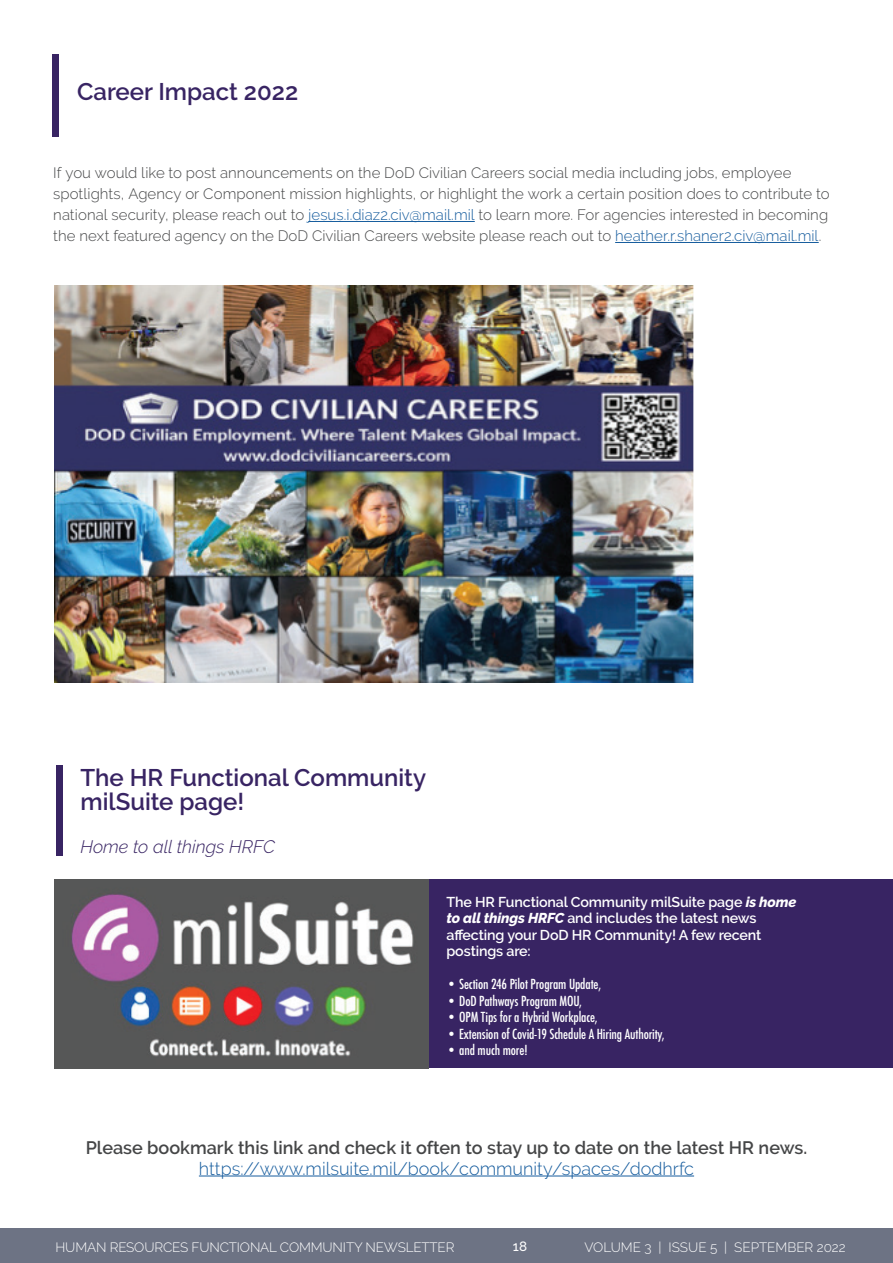
<style>
.page{position:relative;width:893px;height:1263px;background:#fff}
.page>*{position:absolute;margin:0;border:0;box-sizing:border-box;transform-origin:0 0}
.t1{font:600 24px/24px "Raleway";color:#382463}
.t2{font:600 18px "Raleway";color:#454647}
.t3{font:300 18px "Raleway";color:#175d9e}
.t4{font:italic 300 18px "Raleway";color:#382463}
.t5{font:300 15px/21px "Raleway";letter-spacing:.005em;color:#454647}
.t6{font:600 14.25px/16.5px "Raleway";letter-spacing:-.01em;color:#fff}
.t7{font:500 condensed 13.5px "Futura";letter-spacing:-.01em;color:#fff}
.t8{font:300 13.5px "Raleway";letter-spacing:-.01em;color:#fff}
.t9{font:500 13.5px "Raleway";color:#fff}
.s1{color:#175d9e}
.s2{font-weight:800;font-style:italic}
</style>
<div class="page">
<div style="left:0;top:1228px;width:893px;height:35px;background:#6d7384"></div>
<div style="left:53px;top:54px;width:6px;height:82px;background:#382463"></div>
<img style="left:54px;top:286px;width:640px;height:397px">
<hr style="left:308px;top:221px;width:167px;height:1px;background:#175d9e">
<hr style="left:615px;top:242px;width:204px;height:1px;background:#175d9e">
<div style="left:56px;top:765px;width:6px;height:90px;background:#382463"></div>
<div style="left:428px;top:879px;width:465px;height:189px;background:#382463"></div>
<img style="left:54px;top:879px;width:374px;height:189px">
<hr style="left:199px;top:1175px;width:495px;height:1px;background:#175d9e">
<h1 class="t1" style="left:77px;top:80px;width:222px">Career Impact 2022</h1>
<p class="t5" style="left:53px;top:162px;width:778px">If you would like to post announcements on the DoD Civilian Careers social media including jobs, employee spotlights, Agency or Component mission highlights, or highlight the work a certain position does to contribute to national security, please reach out to <span class="s1">jesus.i.diaz2.civ@mail.mil</span> to learn more. For agencies interested in becoming the next featured agency on the DoD Civilian Careers website please reach out to <span class="s1">heather.r.shaner2.civ@mail.mil</span>.</p>
<h1 class="t1" style="left:80px;top:765px;width:347px">The HR Functional Community milSuite page!</h1>
<p class="t4" style="left:80px;top:836px;width:196px">Home to all things HRFC</p>
<p class="t6" style="left:446px;top:893px;width:351px">The HR Functional Community milSuite page <span class="s2">is home to all things HRFC</span> and includes the latest news affecting your DoD HR Community! A few recent postings are:</p>
<p class="t7" style="left:446px;top:975px;width:156px">• Section 246 Pilot Program Update,</p>
<p class="t7" style="left:446px;top:992px;width:137px">• DoD Pathways Program MOU,</p>
<p class="t7" style="left:446px;top:1008px;width:153px">• OPM Tips for a Hybrid Workplace,</p>
<p class="t7" style="left:446px;top:1025px;width:220px">• Extension of Covid-19 Schedule A Hiring Authority,</p>
<p class="t7" style="left:446px;top:1041px;width:83px">• and much more!</p>
<p class="t2" style="left:86px;top:1137px;width:723px">Please bookmark this link and check it often to stay up to date on the latest HR news.</p>
<p class="t3" style="left:199px;top:1158px;width:497px">https://www.milsuite.mil/book/community/spaces/dodhrfc</p>
<p class="t8" style="left:55px;top:1239px;width:400px">HUMAN RESOURCES FUNCTIONAL COMMUNITY NEWSLETTER</p>
<p class="t9" style="left:513px;top:1238px;width:16px">18</p>
<p class="t8" style="left:584px;top:1239px;width:263px">VOLUME 3 | ISSUE 5 | SEPTEMBER 2022</p>
</div>
